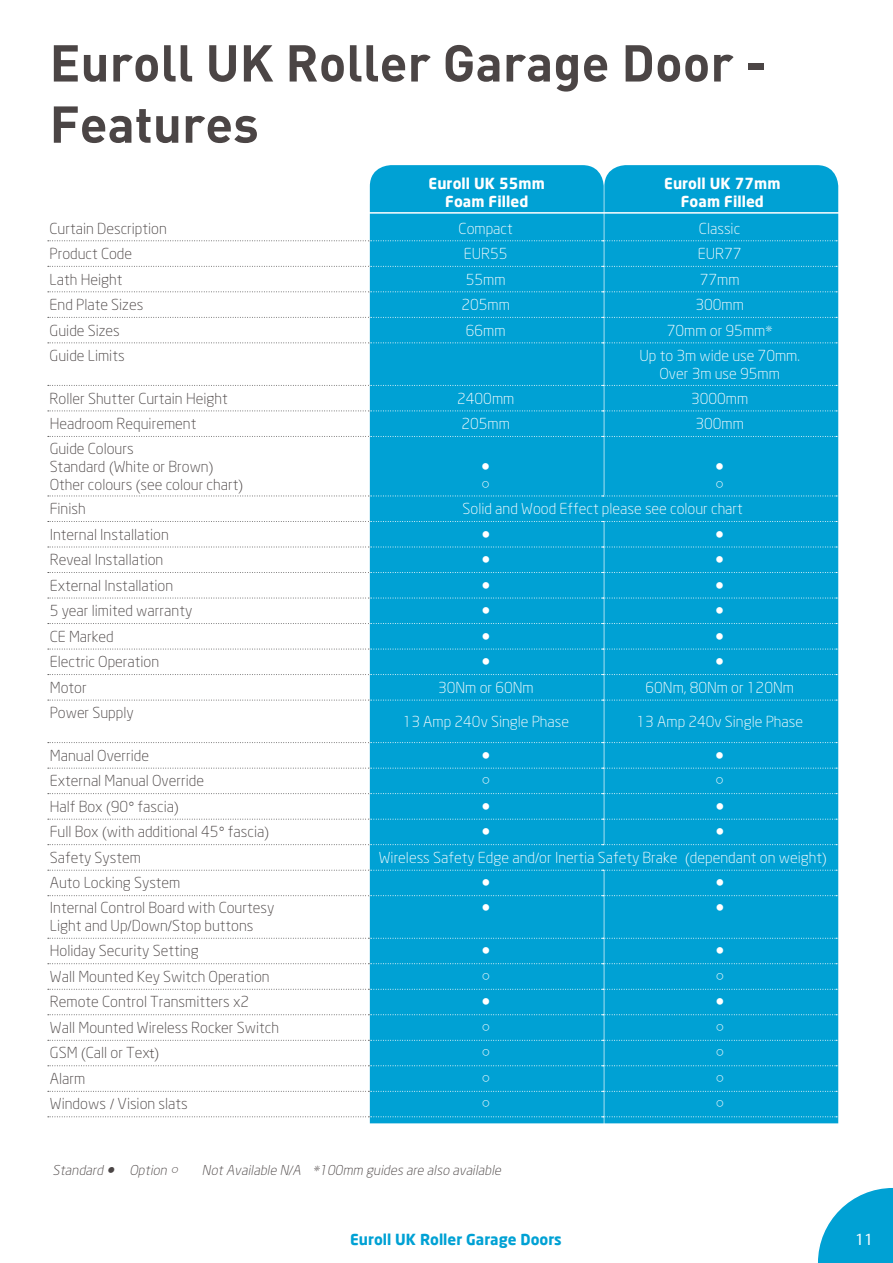
<style>
.page{position:relative;width:893px;height:1263px;background:#fff}
.page>*{position:absolute;margin:0;border:0;box-sizing:border-box;transform-origin:0 0}
.t1{font:51px/61.2px "DIN Bold";color:#4b4545}
.t2{font:300 15px/18px "Neo Sans";color:#4b4545}
.t3{font:300 15px/18px "Neo Sans";color:#fff;text-align:center}
.t4{font:700 15px/18px "Neo Sans";letter-spacing:.005em;color:#fff;text-align:center}
.t5{font:15px/18px "Arial Unicode MS";color:#fff}
.t6{font:700 15px "Neo Sans";color:#00a1d4}
.t7{font:15px "Neo Sans";color:#fff}
.t8{font:italic 300 13.5px "Neo Sans";color:#4b4545}
.s1{font-family:"Gill Sans"}
.s2{font-family:"Arial Unicode MS";font-weight:400}
</style>
<div class="page">
<svg style="left:818px;top:1188px;width:75px;height:75px"></svg>
<div style="left:604px;top:165px;width:234px;height:958px;background:#00a1d4"></div>
<div style="left:370px;top:165px;width:234px;height:958px;background:#00a1d4"></div>
<hr style="left:369px;top:212px;width:470px;height:2px;background:#fff">
<svg style="left:47px;top:240px;width:322px;height:877px"></svg>
<svg style="left:48px;top:240px;width:789px;height:1px"></svg>
<svg style="left:48px;top:266px;width:789px;height:1px"></svg>
<svg style="left:48px;top:291px;width:789px;height:1px"></svg>
<svg style="left:48px;top:317px;width:789px;height:1px"></svg>
<svg style="left:48px;top:342px;width:789px;height:1px"></svg>
<svg style="left:48px;top:385px;width:789px;height:1px"></svg>
<svg style="left:48px;top:410px;width:789px;height:1px"></svg>
<svg style="left:48px;top:572px;width:789px;height:1px"></svg>
<svg style="left:48px;top:598px;width:789px;height:1px"></svg>
<svg style="left:48px;top:623px;width:789px;height:1px"></svg>
<svg style="left:48px;top:649px;width:789px;height:1px"></svg>
<svg style="left:48px;top:674px;width:789px;height:1px"></svg>
<svg style="left:48px;top:700px;width:789px;height:1px"></svg>
<svg style="left:48px;top:742px;width:789px;height:1px"></svg>
<svg style="left:48px;top:768px;width:789px;height:1px"></svg>
<svg style="left:48px;top:793px;width:789px;height:1px"></svg>
<svg style="left:48px;top:819px;width:789px;height:1px"></svg>
<svg style="left:48px;top:844px;width:789px;height:1px"></svg>
<svg style="left:48px;top:870px;width:789px;height:1px"></svg>
<svg style="left:48px;top:895px;width:789px;height:1px"></svg>
<svg style="left:48px;top:938px;width:789px;height:1px"></svg>
<svg style="left:48px;top:963px;width:789px;height:1px"></svg>
<svg style="left:48px;top:989px;width:789px;height:1px"></svg>
<svg style="left:48px;top:1014px;width:789px;height:1px"></svg>
<svg style="left:48px;top:1040px;width:789px;height:1px"></svg>
<svg style="left:48px;top:1065px;width:789px;height:1px"></svg>
<svg style="left:48px;top:1091px;width:789px;height:1px"></svg>
<svg style="left:48px;top:1116px;width:789px;height:1px"></svg>
<svg style="left:48px;top:436px;width:789px;height:1px"></svg>
<svg style="left:48px;top:496px;width:789px;height:1px"></svg>
<svg style="left:48px;top:521px;width:789px;height:1px"></svg>
<svg style="left:48px;top:547px;width:789px;height:1px"></svg>
<h1 class="t1" style="left:50px;top:30px;width:719px">Euroll UK Roller Garage Door -<br>Features</h1>
<p class="t4" style="left:664px;top:174px;width:118px">Euroll UK 77mm<br>Foam Filled</p>
<p class="t4" style="left:429px;top:174px;width:118px">Euroll UK 55mm<br>Foam Filled</p>
<p class="t2" style="left:50px;top:220px;width:119px">Curtain Description</p>
<p class="t3" style="left:459px;top:220px;width:56px">Compact</p>
<p class="t3" style="left:699px;top:220px;width:43px">Classic</p>
<p class="t2" style="left:50px;top:246px;width:84px">Product Code</p>
<p class="t3" style="left:464px;top:246px;width:45px">EUR55</p>
<p class="t3" style="left:698px;top:246px;width:45px">EUR77</p>
<p class="t2" style="left:50px;top:271px;width:74px">Lath Height</p>
<p class="t3" style="left:466px;top:271px;width:41px">55mm</p>
<p class="t3" style="left:700px;top:271px;width:41px">77mm</p>
<p class="t2" style="left:50px;top:297px;width:95px">End Plate Sizes</p>
<p class="t3" style="left:461px;top:297px;width:50px">205mm</p>
<p class="t3" style="left:695px;top:297px;width:50px">300mm</p>
<p class="t2" style="left:50px;top:322px;width:72px">Guide Sizes</p>
<p class="t3" style="left:466px;top:322px;width:41px">66mm</p>
<p class="t3" style="left:667px;top:322px;width:107px">70mm or 95mm<span class="s1">*</span></p>
<p class="t2" style="left:50px;top:347px;width:77px">Guide Limits</p>
<p class="t3" style="left:639px;top:347px;width:162px">Up to 3m wide use 70mm.<br>Over 3m use 95mm</p>
<p class="t2" style="left:50px;top:390px;width:180px">Roller Shutter Curtain Height</p>
<p class="t3" style="left:457px;top:390px;width:59px">2400mm</p>
<p class="t3" style="left:691px;top:390px;width:59px">3000mm</p>
<p class="t2" style="left:50px;top:416px;width:148px">Headroom Requirement</p>
<p class="t3" style="left:462px;top:416px;width:50px">205mm</p>
<p class="t3" style="left:695px;top:416px;width:50px">300mm</p>
<p class="t2" style="left:50px;top:440px;width:195px">Guide Colours<br>Standard <span class="s1">(</span>White or Brown<span class="s1">)<br></span>Other colours <span class="s1">(</span>see colour chart<span class="s1">)</span></p>
<p class="t5" style="left:481px;top:457px;width:10px">● ○</p>
<p class="t5" style="left:715px;top:457px;width:10px">● ○</p>
<p class="t2" style="left:50px;top:501px;width:37px">Finish</p>
<p class="t3" style="left:463px;top:501px;width:282px">Solid and Wood Effect please see colour chart</p>
<p class="t2" style="left:50px;top:526px;width:121px">Internal Installation</p>
<p class="t5" style="left:481px;top:525px;width:10px">●</p>
<p class="t5" style="left:715px;top:525px;width:10px">●</p>
<p class="t2" style="left:50px;top:552px;width:115px">Reveal Installation</p>
<p class="t5" style="left:481px;top:550px;width:10px">●</p>
<p class="t5" style="left:715px;top:550px;width:10px">●</p>
<p class="t2" style="left:50px;top:577px;width:125px">External Installation</p>
<p class="t5" style="left:481px;top:576px;width:10px">●</p>
<p class="t5" style="left:715px;top:576px;width:10px">●</p>
<p class="t2" style="left:50px;top:603px;width:144px">5 year limited warranty</p>
<p class="t5" style="left:481px;top:601px;width:10px">●</p>
<p class="t5" style="left:715px;top:601px;width:10px">●</p>
<p class="t2" style="left:50px;top:628px;width:66px">CE Marked</p>
<p class="t5" style="left:481px;top:627px;width:10px">●</p>
<p class="t5" style="left:715px;top:627px;width:10px">●</p>
<p class="t2" style="left:50px;top:654px;width:111px">Electric Operation</p>
<p class="t5" style="left:481px;top:652px;width:10px">●</p>
<p class="t5" style="left:715px;top:652px;width:10px">●</p>
<p class="t2" style="left:50px;top:679px;width:38px">Motor</p>
<p class="t3" style="left:438px;top:679px;width:97px">30Nm or 60Nm</p>
<p class="t3" style="left:646px;top:679px;width:150px">60Nm, 80Nm or 120Nm</p>
<p class="t2" style="left:50px;top:704px;width:85px">Power Supply</p>
<p class="t3" style="left:403px;top:713px;width:168px">13 Amp 240v Single Phase</p>
<p class="t3" style="left:637px;top:713px;width:168px">13 Amp 240v Single Phase</p>
<p class="t2" style="left:50px;top:747px;width:101px">Manual Override</p>
<p class="t5" style="left:481px;top:746px;width:10px">●</p>
<p class="t5" style="left:715px;top:746px;width:10px">●</p>
<p class="t2" style="left:50px;top:773px;width:156px">External Manual Override</p>
<p class="t5" style="left:481px;top:771px;width:10px">○</p>
<p class="t5" style="left:715px;top:771px;width:10px">○</p>
<p class="t2" style="left:50px;top:798px;width:131px">Half Box <span class="s1">(</span>90<span class="s1">°</span> fascia<span class="s1">)</span></p>
<p class="t5" style="left:481px;top:797px;width:10px">●</p>
<p class="t5" style="left:715px;top:797px;width:10px">●</p>
<p class="t2" style="left:50px;top:824px;width:221px">Full Box <span class="s1">(</span>with additional 45<span class="s1">°</span> fascia<span class="s1">)</span></p>
<p class="t5" style="left:481px;top:822px;width:10px">●</p>
<p class="t5" style="left:715px;top:822px;width:10px">●</p>
<p class="t2" style="left:50px;top:849px;width:93px">Safety System</p>
<p class="t3" style="left:379px;top:849px;width:450px">Wireless Safety Edge and<span class="s1">/</span>or Inertia Safety Brake <span class="s1">(</span>dependant on weight<span class="s1">)</span></p>
<p class="t2" style="left:50px;top:875px;width:132px">Auto Locking System</p>
<p class="t5" style="left:481px;top:874px;width:10px">●</p>
<p class="t5" style="left:715px;top:874px;width:10px">●</p>
<p class="t2" style="left:50px;top:900px;width:226px">Internal Control Board with Courtesy<br>Light and Up<span class="s1">/</span>Down<span class="s1">/</span>Stop buttons</p>
<p class="t5" style="left:481px;top:899px;width:10px">●</p>
<p class="t5" style="left:715px;top:899px;width:10px">●</p>
<p class="t2" style="left:50px;top:943px;width:150px">Holiday Security Setting</p>
<p class="t5" style="left:481px;top:942px;width:10px">●</p>
<p class="t5" style="left:715px;top:942px;width:10px">●</p>
<p class="t2" style="left:50px;top:968px;width:221px">Wall Mounted Key Switch Operation</p>
<p class="t5" style="left:481px;top:967px;width:10px">○</p>
<p class="t5" style="left:715px;top:967px;width:10px">○</p>
<p class="t2" style="left:50px;top:994px;width:201px">Remote Control Transmitters x2</p>
<p class="t5" style="left:481px;top:993px;width:10px">●</p>
<p class="t5" style="left:715px;top:993px;width:10px">●</p>
<p class="t2" style="left:50px;top:1019px;width:231px">Wall Mounted Wireless Rocker Switch</p>
<p class="t5" style="left:482px;top:1018px;width:10px">○</p>
<p class="t5" style="left:715px;top:1018px;width:10px">○</p>
<p class="t2" style="left:50px;top:1045px;width:111px">GSM <span class="s1">(</span>Call or Tex<span class="s1">t)</span></p>
<p class="t5" style="left:482px;top:1044px;width:10px">○</p>
<p class="t5" style="left:715px;top:1044px;width:10px">○</p>
<p class="t2" style="left:50px;top:1070px;width:37px">Alarm</p>
<p class="t5" style="left:482px;top:1069px;width:10px">○</p>
<p class="t5" style="left:715px;top:1069px;width:10px">○</p>
<p class="t2" style="left:50px;top:1096px;width:139px">Windows <span class="s1">/</span> Vision slats</p>
<p class="t5" style="left:482px;top:1095px;width:10px">○</p>
<p class="t5" style="left:715px;top:1095px;width:10px">○</p>
<p class="t8" style="left:53px;top:1164px;width:130px">Standard <span class="s2">●</span> Option <span class="s2">○</span></p>
<p class="t8" style="left:202px;top:1164px;width:303px">Not Available N<span class="s1">/</span>A <span class="s1">*</span>100mm guides are also available</p>
<p class="t6" style="left:350px;top:1229px;width:213px">Euroll UK Roller Garage Doors</p>
<p class="t7" style="left:855px;top:1230px;width:20px">11</p>
</div>
